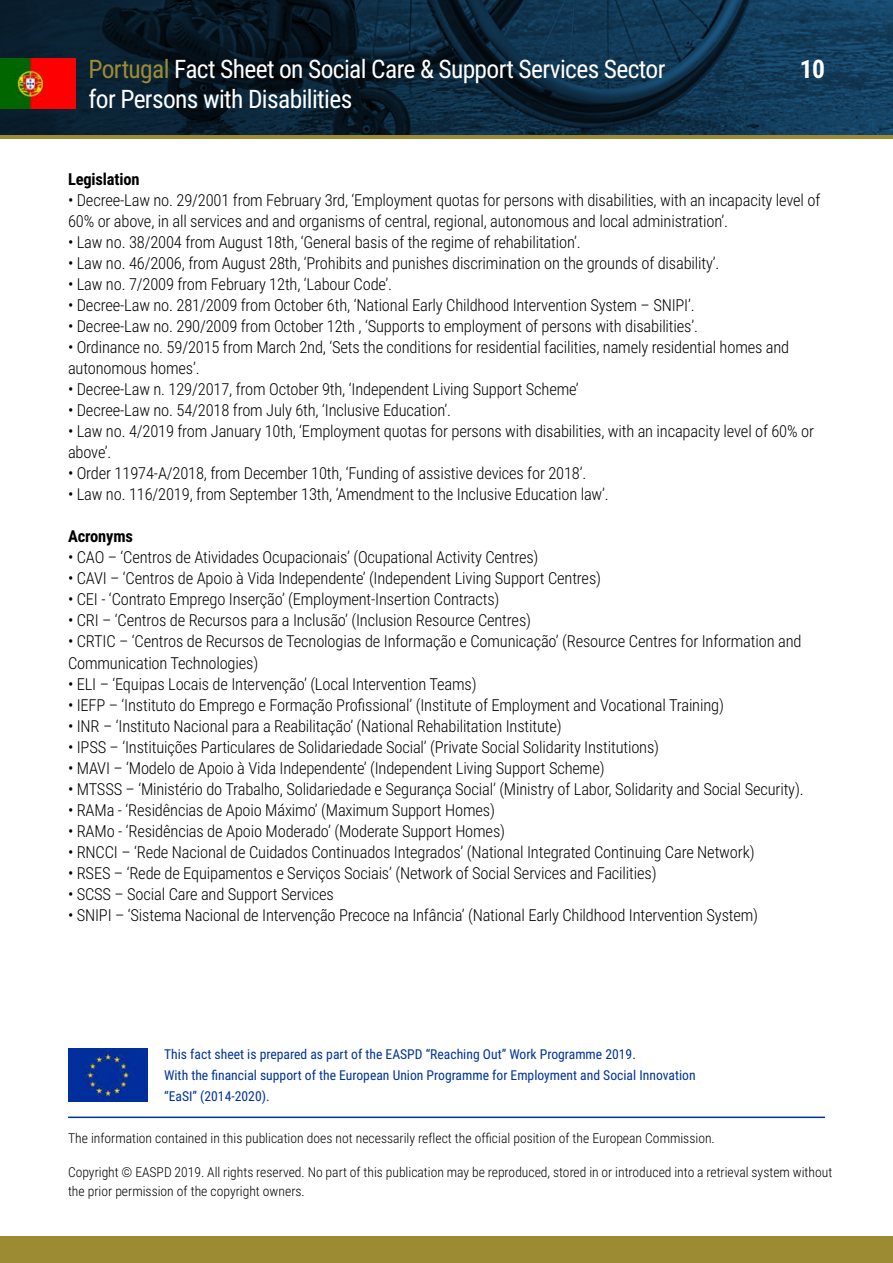
<style>
.page{position:relative;width:893px;height:1263px;background:#fff}
.page>*{position:absolute;margin:0;border:0;box-sizing:border-box;transform-origin:0 0}
.t1{font:25.5px "Roboto Condensed";letter-spacing:-.025em;color:#fff}
.t2{font:700 25.5px "Roboto Condensed";color:#fff}
.t3{font:300 16.5px/21px "Roboto Condensed";letter-spacing:-.01em;color:#000}
.t4{font:700 16.5px "Roboto Condensed";letter-spacing:-.01em;color:#000}
.t5{font:300 13.65px/19.6px "Roboto Condensed";color:#000}
.t6{font:13.65px/21.1px "Roboto Condensed";color:#039}
.s1{color:#9c8b33}
</style>
<div class="page">
<svg style="left:0;top:0;width:893px;height:135px;background:#0c293d"></svg>
<div style="left:0;top:1237px;width:893px;height:26px;background:#9c8b33"></div>
<hr style="left:0;top:135px;width:893px;height:3px;background:#9c8b33">
<img style="left:0;top:59px;width:76px;height:49px">
<img style="left:68px;top:1048px;width:79px;height:53px">
<hr style="left:68px;top:1116px;width:757px;height:2px;background:#039">
<h1 class="t1" style="left:88px;top:51px;width:578px"><span class="s1">Portugal</span> Fact Sheet on Social Care &amp; Support Services Sector</h1>
<h1 class="t2" style="left:800px;top:51px;width:27px">10</h1>
<h1 class="t1" style="left:88px;top:81px;width:265px">for Persons with Disabilities</h1>
<p class="t4" style="left:68px;top:168px;width:73px">Legislation</p>
<p class="t3" style="left:68px;top:189px;width:754px">• Decree-Law no. 29/2001 from February 3rd, ‘Employment quotas for persons with disabilities, with an incapacity level of<br>60% or above, in all services and and organisms of central, regional, autonomous and local administration’.</p>
<p class="t3" style="left:68px;top:231px;width:514px">• Law no. 38/2004 from August 18th, ‘General basis of the regime of rehabilitation’.</p>
<p class="t3" style="left:68px;top:252px;width:653px">• Law no. 46/2006, from August 28th, ‘Prohibits and punishes discrimination on the grounds of disability’.</p>
<p class="t3" style="left:68px;top:273px;width:325px">• Law no. 7/2009 from February 12th, ‘Labour Code’.</p>
<p class="t3" style="left:68px;top:294px;width:628px">• Decree-Law no. 281/2009 from October 6th, ‘National Early Childhood Intervention System – SNIPI’.</p>
<p class="t3" style="left:68px;top:315px;width:631px">• Decree-Law no. 290/2009 from October 12th , ‘Supports to employment of persons with disabilities’.</p>
<p class="t3" style="left:68px;top:336px;width:723px">• Ordinance no. 59/2015 from March 2nd, ‘Sets the conditions for residential facilities, namely residential homes and autonomous homes’.</p>
<p class="t3" style="left:68px;top:378px;width:512px">• Decree-Law n. 129/2017, from October 9th, ‘Independent Living Support Scheme’</p>
<p class="t3" style="left:68px;top:399px;width:385px">• Decree-Law no. 54/2018 from July 6th, ‘Inclusive Education’.</p>
<p class="t3" style="left:68px;top:420px;width:747px">• Law no. 4/2019 from January 10th, ‘Employment quotas for persons with disabilities, with an incapacity level of 60% or above’.</p>
<p class="t3" style="left:68px;top:462px;width:520px">• Order 11974-A/2018, from December 10th, ‘Funding of assistive devices for 2018’.</p>
<p class="t3" style="left:68px;top:483px;width:542px">• Law no. 116/2019, from September 13th, ‘Amendment to the Inclusive Education law’.</p>
<p class="t4" style="left:68px;top:525px;width:66px">Acronyms</p>
<p class="t3" style="left:68px;top:546px;width:472px">• CAO – ‘Centros de Atividades Ocupacionais’ (Ocupational Activity Centres)</p>
<p class="t3" style="left:68px;top:567px;width:535px">• CAVI – ‘Centros de Apoio à Vida Independente’ (Independent Living Support Centres)</p>
<p class="t3" style="left:68px;top:588px;width:433px">• CEI - ‘Contrato Emprego Inserção’ (Employment-Insertion Contracts)</p>
<p class="t3" style="left:68px;top:609px;width:464px">• CRI – ‘Centros de Recursos para a Inclusão’ (Inclusion Resource Centres)</p>
<p class="t3" style="left:68px;top:630px;width:735px">• CRTIC – ‘Centros de Recursos de Tecnologias de Informação e Comunicação’ (Resource Centres for Information and<br>Communication Technologies)</p>
<p class="t3" style="left:68px;top:672px;width:410px">• ELI – ‘Equipas Locais de Intervenção’ (Local Intervention Teams)</p>
<p class="t3" style="left:68px;top:693px;width:657px">• IEFP – ‘Instituto do Emprego e Formação Profissional’ (Institute of Employment and Vocational Training)</p>
<p class="t3" style="left:68px;top:714px;width:495px">• INR – ‘Instituto Nacional para a Reabilitação’ (National Rehabilitation Institute)</p>
<p class="t3" style="left:68px;top:735px;width:593px">• IPSS – ‘Instituições Particulares de Solidariedade Social’ (Private Social Solidarity Institutions)</p>
<p class="t3" style="left:68px;top:756px;width:538px">• MAVI – ‘Modelo de Apoio à Vida Independente’ (Independent Living Support Scheme)</p>
<p class="t3" style="left:68px;top:777px;width:737px">• MTSSS – ‘Ministério do Trabalho, Solidariedade e Segurança Social’ (Ministry of Labor, Solidarity and Social Security).</p>
<p class="t3" style="left:68px;top:798px;width:428px">• RAMa - ‘Residências de Apoio Máximo’ (Maximum Support Homes)</p>
<p class="t3" style="left:68px;top:819px;width:439px">• RAMo - ‘Residências de Apoio Moderado’ (Moderate Support Homes)</p>
<p class="t3" style="left:68px;top:840px;width:688px">• RNCCI – ‘Rede Nacional de Cuidados Continuados Integrados’ (National Integrated Continuing Care Network)</p>
<p class="t3" style="left:68px;top:861px;width:590px">• RSES – ‘Rede de Equipamentos e Serviços Sociais’ (Network of Social Services and Facilities)</p>
<p class="t3" style="left:68px;top:882px;width:267px">• SCSS – Social Care and Support Services</p>
<p class="t3" style="left:68px;top:903px;width:692px">• SNIPI – ‘Sistema Nacional de Intervenção Precoce na Infância’ (National Early Childhood Intervention System)</p>
<p class="t6" style="left:164px;top:1042px;width:533px">This fact sheet is prepared as part of the EASPD “Reaching Out” Work Programme 2019.<br>With the financial support of the European Union Programme for Employment and Social Innovation “EaSI” (2014-2020).</p>
<p class="t5" style="left:68px;top:1128px;width:648px">The information contained in this publication does not necessarily reflect the official position of the European Commission.</p>
<p class="t5" style="left:68px;top:1161px;width:766px">Copyright © EASPD 2019. All rights reserved. No part of this publication may be reproduced, stored in or introduced into a retrieval system without the prior permission of the copyright owners.</p>
</div>
